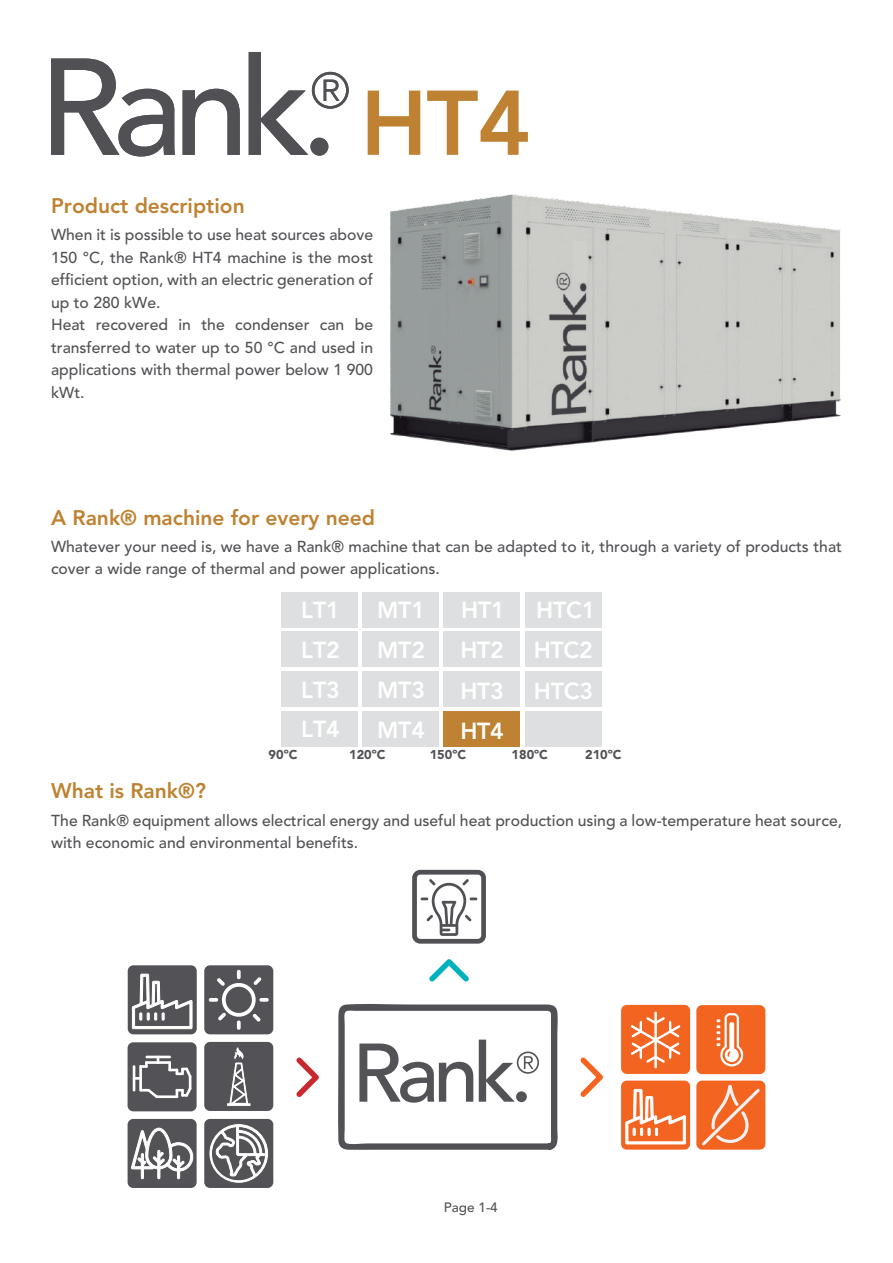
<style>
.page{position:relative;width:893px;height:1263px;background:#fff}
.page>*{position:absolute;margin:0;border:0;box-sizing:border-box;transform-origin:0 0}
.t1{font:800 90.75px "Avenir";color:#be8232}
.t2{font:800 23.1px "Avenir";letter-spacing:-.01em;color:#fff}
.t3{font:800 21px "Avenir";color:#be8232}
.t4{font:500 15.75px/22.5px "Avenir";color:#515054}
.t5{font:500 13.5px "Avenir";color:#515054}
.t6{font:900 12.75px "Avenir";color:#515054}
</style>
<div class="page">
<svg style="left:51px;top:52px;width:298px;height:104px"></svg>
<div style="left:412px;top:870px;width:74px;height:74px;border:5px solid #515054;border-radius:6px"></div>
<svg style="left:421px;top:879px;width:56px;height:57px"></svg>
<div style="left:621px;top:1005px;width:69px;height:69px;background:#f36421;border-radius:6px"></div>
<div style="left:696px;top:1005px;width:69px;height:69px;background:#f36421;border-radius:6px"></div>
<svg style="left:717px;top:1013px;width:26px;height:53px"></svg>
<div style="left:696px;top:1080px;width:69px;height:70px;background:#f36421;border-radius:6px"></div>
<svg style="left:296px;top:1057px;width:23px;height:40px"></svg>
<svg style="left:580px;top:1057px;width:23px;height:40px"></svg>
<svg style="left:338px;top:1004px;width:220px;height:146px"></svg>
<svg style="left:429px;top:959px;width:40px;height:23px"></svg>
<div style="left:204px;top:1042px;width:69px;height:69px;background:#535256;border-radius:6px"></div>
<svg style="left:227px;top:1047px;width:24px;height:59px"></svg>
<div style="left:128px;top:1042px;width:69px;height:69px;background:#535256;border-radius:6px"></div>
<svg style="left:133px;top:1055px;width:59px;height:43px"></svg>
<div style="left:128px;top:1119px;width:69px;height:69px;background:#535256;border-radius:6px"></div>
<svg style="left:131px;top:1127px;width:62px;height:52px"></svg>
<div style="left:204px;top:1119px;width:69px;height:69px;background:#535256;border-radius:6px"></div>
<svg style="left:209px;top:1124px;width:59px;height:59px"></svg>
<div style="left:128px;top:965px;width:69px;height:69px;background:#535256;border-radius:6px"></div>
<svg style="left:132px;top:965px;width:61px;height:64px"></svg>
<div style="left:204px;top:965px;width:69px;height:69px;background:#535256;border-radius:6px"></div>
<svg style="left:209px;top:970px;width:60px;height:60px"></svg>
<div style="left:621px;top:1080px;width:69px;height:70px;background:#f36421;border-radius:6px"></div>
<svg style="left:625px;top:1004px;width:61px;height:140px"></svg>
<svg style="left:702px;top:1084px;width:58px;height:62px"></svg>
<img style="left:390px;top:194px;width:451px;height:257px">
<div style="left:525px;top:671px;width:77px;height:35px;background:#dedfe0"></div>
<div style="left:443px;top:672px;width:77px;height:35px;background:#dedfe0"></div>
<div style="left:362px;top:672px;width:77px;height:35px;background:#dedfe0"></div>
<div style="left:281px;top:672px;width:77px;height:35px;background:#dedfe0"></div>
<div style="left:525px;top:632px;width:77px;height:35px;background:#dedfe0"></div>
<div style="left:443px;top:632px;width:77px;height:35px;background:#dedfe0"></div>
<div style="left:362px;top:632px;width:77px;height:35px;background:#dedfe0"></div>
<div style="left:281px;top:632px;width:77px;height:35px;background:#dedfe0"></div>
<div style="left:525px;top:592px;width:77px;height:35px;background:#dedfe0"></div>
<div style="left:443px;top:592px;width:77px;height:35px;background:#dedfe0"></div>
<div style="left:362px;top:592px;width:77px;height:35px;background:#dedfe0"></div>
<div style="left:281px;top:592px;width:77px;height:35px;background:#dedfe0"></div>
<div style="left:525px;top:711px;width:77px;height:35px;background:#dedfe0"></div>
<div style="left:443px;top:711px;width:77px;height:36px;background:#be8232"></div>
<div style="left:362px;top:711px;width:77px;height:36px;background:#dedfe0"></div>
<div style="left:281px;top:711px;width:77px;height:36px;background:#dedfe0"></div>
<div style="left:429px;top:306px;width:14px;height:37px;background:#969c9c"></div>
<div style="left:573px;top:241px;width:13px;height:40px;background:#cfcfcc"></div>
<h3 class="t3" style="left:51px;top:194px;width:195px">Product description</h3>
<h1 class="t1" style="left:360px;top:70px;width:172px">HT4</h1>
<p class="t4" style="left:51px;top:224px;width:324px">When it is possible to use heat sources above 150 °C, the Rank® HT4 machine is the most efficient option, with an electric generation of up to 280 kWe.<br>Heat recovered in the condenser can be transferred to water up to 50 °C and used in applications with thermal power below 1 900 kWt.</p>
<h3 class="t3" style="left:51px;top:506px;width:326px">A Rank® machine for every need</h3>
<p class="t4" style="left:51px;top:535px;width:792px">Whatever your need is, we have a Rank® machine that can be adapted to it, through a variety of products that cover a wide range of thermal and power applications.</p>
<h2 class="t2" style="left:301px;top:596px;width:40px">LT1</h2>
<h2 class="t2" style="left:377px;top:596px;width:49px">MT1</h2>
<h2 class="t2" style="left:461px;top:596px;width:45px">HT1</h2>
<h2 class="t2" style="left:536px;top:596px;width:61px">HTC1</h2>
<h2 class="t2" style="left:301px;top:636px;width:40px">LT2</h2>
<h2 class="t2" style="left:377px;top:636px;width:49px">MT2</h2>
<h2 class="t2" style="left:460px;top:636px;width:45px">HT2</h2>
<h2 class="t2" style="left:534px;top:636px;width:61px">HTC2</h2>
<h2 class="t2" style="left:301px;top:676px;width:40px">LT3</h2>
<h2 class="t2" style="left:377px;top:676px;width:49px">MT3</h2>
<h2 class="t2" style="left:460px;top:677px;width:45px">HT3</h2>
<h2 class="t2" style="left:534px;top:677px;width:61px">HTC3</h2>
<h2 class="t2" style="left:301px;top:716px;width:40px">LT4</h2>
<h2 class="t2" style="left:377px;top:716px;width:49px">MT4</h2>
<h2 class="t2" style="left:460px;top:717px;width:45px">HT4</h2>
<p class="t6" style="left:269px;top:747px;width:30px">90ºC</p>
<p class="t6" style="left:349px;top:747px;width:38px">120ºC</p>
<p class="t6" style="left:430px;top:747px;width:38px">150ºC</p>
<p class="t6" style="left:512px;top:747px;width:38px">180ºC</p>
<p class="t6" style="left:585px;top:747px;width:38px">210ºC</p>
<h3 class="t3" style="left:51px;top:778px;width:156px">What is Rank®?</h3>
<p class="t4" style="left:51px;top:810px;width:792px">The Rank® equipment allows electrical energy and useful heat production using a low-temperature heat source, with economic and environmental benefits.</p>
<p class="t5" style="left:444px;top:1199px;width:55px">Page 1-4</p>
</div>
